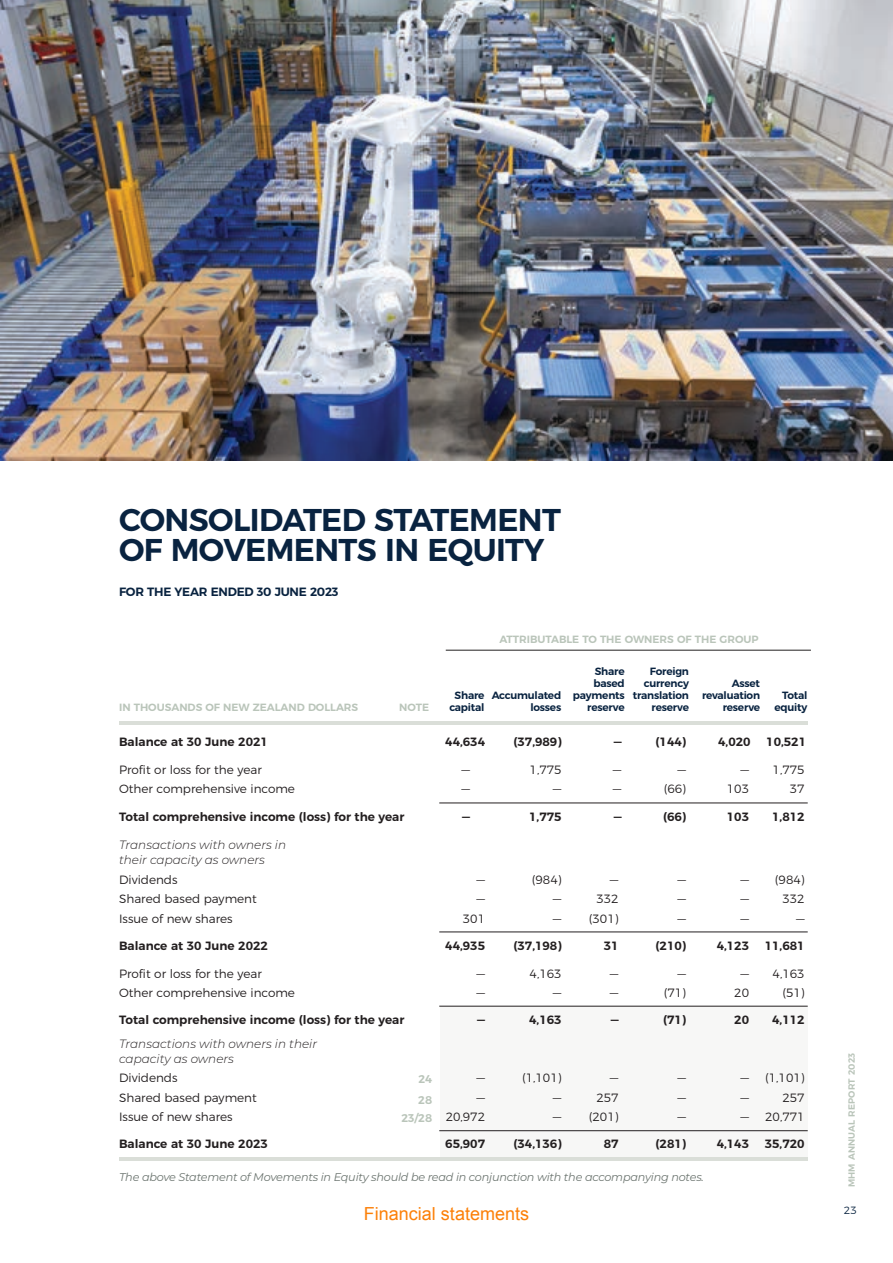
<style>
.page{position:relative;width:893px;height:1263px;background:#fff}
.page>*{position:absolute;margin:0;border:0;box-sizing:border-box;transform-origin:0 0}
.Financials_Heading{font:600 31.5px/30px "Montserrat";letter-spacing:-.02em;color:#092340}
.t1{font:18px "Arial";color:#fc8008}
.Tabs_Text{font:300 12px "Montserrat";color:#231f20}
.Tabs_Text-2{font:600 12px "Montserrat";color:#231f20}
.Tabs_Text-3{font:italic 300 12px/15px "Montserrat";color:#231f20}
.Heading_4___Table_title{font:600 12px "Montserrat";letter-spacing:-.02em;color:#092340}
.Table_Notes{font:italic 11.25px "Montserrat";letter-spacing:-.02em;color:#6c7570}
.Tabs_Text-4{font:600 11.25px "Montserrat";color:#bac5ba}
.Table_collumn_navy{font:600 10.5px/12px "Montserrat";letter-spacing:-.02em;color:#092340;text-align:right}
.In_thousands_of_NZ_dollar___Note{font:600 10.5px "Montserrat";color:#bac5ba}
.t2{font:300 10.5px "Montserrat";color:#092340}
.t3{font:600 9px "Montserrat";letter-spacing:.02em;color:#bac5ba}
</style>
<div class="page">
<div style="left:440px;top:1006px;width:368px;height:155px;background:#f7f7f6"></div>
<hr style="left:119px;top:721px;width:689px;height:3px;background:#daded8">
<hr style="left:119px;top:1157px;width:689px;height:4px;background:#daded8">
<hr style="left:439px;top:932px;width:369px;height:1px;background:#231f20">
<hr style="left:439px;top:803px;width:369px;height:1px;background:#231f20">
<hr style="left:446px;top:650px;width:365px;height:1px;background:#231f20">
<hr style="left:439px;top:1130px;width:369px;height:1px;background:#231f20">
<hr style="left:439px;top:1006px;width:369px;height:1px;background:#231f20">
<img style="left:0;top:0;width:893px;height:461px">
<p class="Financials_Heading" style="left:119px;top:503px;width:443px">CONSOLIDATED STATEMENT<br>OF MOVEMENTS IN EQUITY</p>
<p class="Heading_4___Table_title" style="left:119px;top:582px;width:221px">FOR THE YEAR ENDED 30 JUNE 2023</p>
<p class="In_thousands_of_NZ_dollar___Note" style="left:499px;top:630px;width:261px">ATTRIBUTABLE TO THE OWNERS OF THE GROUP</p>
<p class="Table_collumn_navy" style="left:633px;top:665px;width:57px">Foreign currency translation reserve</p>
<p class="Table_collumn_navy" style="left:573px;top:665px;width:53px">Share based payments</p>
<p class="Table_collumn_navy" style="left:449px;top:689px;width:37px;text-align:center">Share capital</p>
<p class="Table_collumn_navy" style="left:702px;top:677px;width:60px">Asset revaluation reserve</p>
<p class="Table_collumn_navy" style="left:492px;top:689px;width:71px">Accumulated losses</p>
<p class="Table_collumn_navy" style="left:774px;top:689px;width:34px">Total equity</p>
<p class="In_thousands_of_NZ_dollar___Note" style="left:119px;top:699px;width:241px">IN THOUSANDS OF NEW ZEALAND DOLLARS</p>
<p class="Table_collumn_navy" style="left:587px;top:701px;width:39px">reserve</p>
<p class="In_thousands_of_NZ_dollar___Note" style="left:399px;top:699px;width:31px">NOTE</p>
<p class="Tabs_Text-2" style="left:119px;top:732px;width:150px">Balance at 30 June 2021</p>
<p class="Tabs_Text-2" style="left:445px;top:732px;width:41px">44,634</p>
<p class="Tabs_Text-2" style="left:513px;top:732px;width:50px">(37,989)</p>
<p class="Tabs_Text-2" style="left:614px;top:732px;width:9px">—</p>
<p class="Tabs_Text-2" style="left:656px;top:732px;width:32px">(144)</p>
<p class="Tabs_Text-2" style="left:718px;top:732px;width:34px">4,020</p>
<p class="Tabs_Text-2" style="left:766px;top:732px;width:41px">10,521</p>
<p class="Tabs_Text" style="left:119px;top:760px;width:144px">Profit or loss for the year</p>
<p class="Tabs_Text" style="left:461px;top:760px;width:10px">—</p>
<p class="Tabs_Text" style="left:530px;top:760px;width:33px">1,775</p>
<p class="Tabs_Text" style="left:613px;top:760px;width:10px">—</p>
<p class="Tabs_Text" style="left:677px;top:760px;width:10px">—</p>
<p class="Tabs_Text" style="left:740px;top:760px;width:66px">— 1,775</p>
<p class="Tabs_Text" style="left:119px;top:779px;width:177px">Other comprehensive income</p>
<p class="Tabs_Text" style="left:461px;top:779px;width:10px">—</p>
<p class="Tabs_Text" style="left:553px;top:779px;width:10px">—</p>
<p class="Tabs_Text" style="left:613px;top:779px;width:10px">—</p>
<p class="Tabs_Text" style="left:664px;top:779px;width:24px">(66)</p>
<p class="Tabs_Text" style="left:727px;top:779px;width:24px">103</p>
<p class="Tabs_Text" style="left:790px;top:779px;width:16px">37</p>
<p class="Tabs_Text-2" style="left:119px;top:807px;width:287px">Total comprehensive income (loss) for the year</p>
<p class="Tabs_Text-2" style="left:462px;top:807px;width:9px">—</p>
<p class="Tabs_Text-2" style="left:529px;top:807px;width:34px">1,775</p>
<p class="Tabs_Text-2" style="left:614px;top:807px;width:9px">—</p>
<p class="Tabs_Text-2" style="left:663px;top:807px;width:25px">(66)</p>
<p class="Tabs_Text-2" style="left:727px;top:807px;width:24px">103</p>
<p class="Tabs_Text-2" style="left:772px;top:807px;width:34px">1,812</p>
<p class="Tabs_Text-3" style="left:119px;top:837px;width:169px">Transactions with owners in their capacity as owners</p>
<p class="Tabs_Text" style="left:119px;top:870px;width:60px">Dividends</p>
<p class="Tabs_Text" style="left:476px;top:870px;width:10px">—</p>
<p class="Tabs_Text" style="left:532px;top:870px;width:31px">(984)</p>
<p class="Tabs_Text" style="left:610px;top:870px;width:10px">—</p>
<p class="Tabs_Text" style="left:677px;top:870px;width:10px">—</p>
<p class="Tabs_Text" style="left:740px;top:870px;width:66px">— (984)</p>
<p class="Tabs_Text" style="left:119px;top:889px;width:139px">Shared based payment</p>
<p class="Tabs_Text" style="left:476px;top:889px;width:10px">—</p>
<p class="Tabs_Text" style="left:553px;top:889px;width:10px">—</p>
<p class="Tabs_Text" style="left:596px;top:889px;width:24px">332</p>
<p class="Tabs_Text" style="left:677px;top:889px;width:10px">—</p>
<p class="Tabs_Text" style="left:740px;top:889px;width:10px">—</p>
<p class="Tabs_Text" style="left:782px;top:889px;width:24px">332</p>
<p class="Tabs_Text" style="left:119px;top:909px;width:115px">Issue of new shares</p>
<p class="Tabs_Text" style="left:463px;top:909px;width:24px">301</p>
<p class="Tabs_Text" style="left:553px;top:909px;width:67px">— (301)</p>
<p class="Tabs_Text" style="left:677px;top:909px;width:10px">—</p>
<p class="Tabs_Text" style="left:740px;top:909px;width:10px">—</p>
<p class="Tabs_Text" style="left:796px;top:909px;width:10px">—</p>
<p class="Tabs_Text-2" style="left:119px;top:935px;width:150px">Balance at 30 June 2022</p>
<p class="Tabs_Text-2" style="left:445px;top:935px;width:41px">44,935</p>
<p class="Tabs_Text-2" style="left:513px;top:935px;width:50px">(37,198)</p>
<p class="Tabs_Text-2" style="left:604px;top:935px;width:16px">31</p>
<p class="Tabs_Text-2" style="left:656px;top:935px;width:32px">(210)</p>
<p class="Tabs_Text-2" style="left:717px;top:935px;width:34px">4,123</p>
<p class="Tabs_Text-2" style="left:765px;top:935px;width:41px">11,681</p>
<p class="Tabs_Text" style="left:119px;top:964px;width:144px">Profit or loss for the year</p>
<p class="Tabs_Text" style="left:476px;top:964px;width:10px">—</p>
<p class="Tabs_Text" style="left:530px;top:964px;width:33px">4,163</p>
<p class="Tabs_Text" style="left:610px;top:964px;width:10px">—</p>
<p class="Tabs_Text" style="left:677px;top:964px;width:10px">—</p>
<p class="Tabs_Text" style="left:740px;top:964px;width:66px">— 4,163</p>
<p class="Tabs_Text" style="left:119px;top:983px;width:177px">Other comprehensive income</p>
<p class="Tabs_Text" style="left:476px;top:983px;width:10px">—</p>
<p class="Tabs_Text" style="left:553px;top:983px;width:10px">—</p>
<p class="Tabs_Text" style="left:610px;top:983px;width:10px">—</p>
<p class="Tabs_Text" style="left:664px;top:983px;width:24px">(71)</p>
<p class="Tabs_Text" style="left:734px;top:983px;width:16px">20</p>
<p class="Tabs_Text" style="left:782px;top:983px;width:24px">(51)</p>
<p class="Tabs_Text-2" style="left:119px;top:1010px;width:287px">Total comprehensive income (loss) for the year</p>
<p class="Tabs_Text-2" style="left:477px;top:1010px;width:9px">—</p>
<p class="Tabs_Text-2" style="left:529px;top:1010px;width:34px">4,163</p>
<p class="Tabs_Text-2" style="left:611px;top:1010px;width:9px">—</p>
<p class="Tabs_Text-2" style="left:663px;top:1010px;width:25px">(71)</p>
<p class="Tabs_Text-2" style="left:734px;top:1010px;width:16px">20</p>
<p class="Tabs_Text-2" style="left:772px;top:1010px;width:34px">4,112</p>
<p class="Tabs_Text-3" style="left:119px;top:1035px;width:200px">Transactions with owners in their capacity as owners</p>
<p class="Tabs_Text" style="left:119px;top:1068px;width:60px">Dividends</p>
<p class="Tabs_Text" style="left:476px;top:1068px;width:10px">—</p>
<p class="Tabs_Text" style="left:522px;top:1068px;width:41px">(1,101)</p>
<p class="Tabs_Text" style="left:610px;top:1068px;width:10px">—</p>
<p class="Tabs_Text" style="left:677px;top:1068px;width:10px">—</p>
<p class="Tabs_Text" style="left:740px;top:1068px;width:66px">— (1,101)</p>
<p class="Tabs_Text" style="left:119px;top:1088px;width:139px">Shared based payment</p>
<p class="Tabs_Text" style="left:476px;top:1088px;width:10px">—</p>
<p class="Tabs_Text" style="left:553px;top:1088px;width:10px">—</p>
<p class="Tabs_Text" style="left:596px;top:1088px;width:24px">257</p>
<p class="Tabs_Text" style="left:677px;top:1088px;width:10px">—</p>
<p class="Tabs_Text" style="left:740px;top:1088px;width:10px">—</p>
<p class="Tabs_Text" style="left:782px;top:1088px;width:24px">257</p>
<p class="Tabs_Text" style="left:119px;top:1107px;width:115px">Issue of new shares</p>
<p class="Tabs_Text" style="left:446px;top:1107px;width:41px">20,972</p>
<p class="Tabs_Text" style="left:553px;top:1107px;width:67px">— (201)</p>
<p class="Tabs_Text" style="left:677px;top:1107px;width:10px">—</p>
<p class="Tabs_Text" style="left:740px;top:1107px;width:66px">— 20,771</p>
<p class="Tabs_Text-2" style="left:119px;top:1134px;width:150px">Balance at 30 June 2023</p>
<p class="Tabs_Text-2" style="left:445px;top:1134px;width:41px">65,907</p>
<p class="Tabs_Text-2" style="left:513px;top:1134px;width:50px">(34,136)</p>
<p class="Tabs_Text-2" style="left:604px;top:1134px;width:16px">87</p>
<p class="Tabs_Text-2" style="left:656px;top:1134px;width:32px">(281)</p>
<p class="Tabs_Text-2" style="left:717px;top:1134px;width:34px">4,143</p>
<p class="Tabs_Text-2" style="left:765px;top:1134px;width:41px">35,720</p>
<p class="Tabs_Text-4" style="left:418px;top:1070px;width:15px">24</p>
<p class="Tabs_Text-4" style="left:418px;top:1090px;width:15px">28</p>
<p class="Tabs_Text-4" style="left:401px;top:1109px;width:32px">23/28</p>
<p class="Table_Notes" style="left:119px;top:1169px;width:586px">The above Statement of Movements in Equity should be read in conjunction with the accompanying notes.</p>
<p class="t3" style="left:844px;top:1187px;width:136px;rotate:-90deg">MHM ANNUAL REPORT 2023</p>
<h2 class="t1" style="left:364px;top:1201px;width:167px">Financial statements</h2>
<p class="t2" style="left:844px;top:1202px;width:14px">23</p>
</div>
